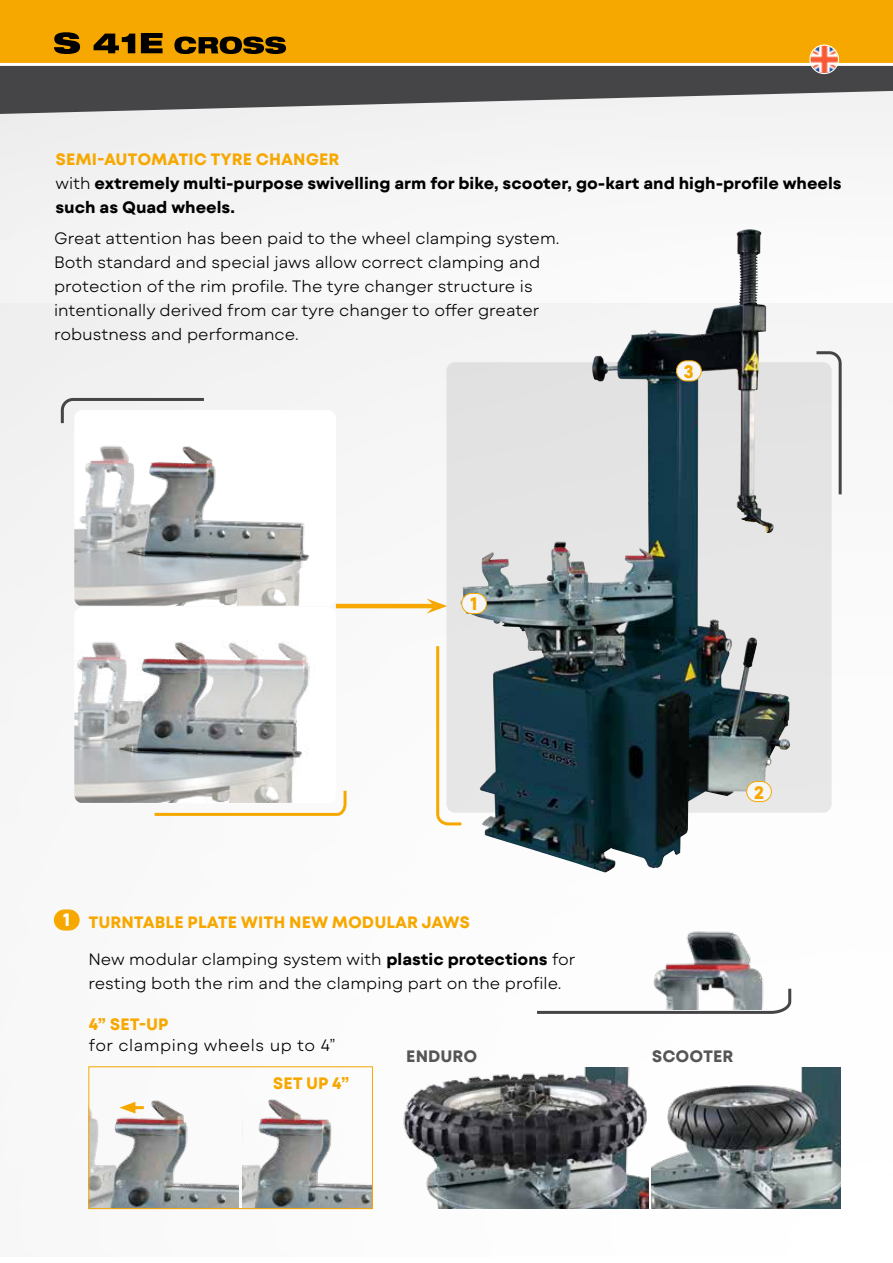
<style>
.page{position:relative;width:893px;height:1263px;background:#fff}
.page>*{position:absolute;margin:0;border:0;box-sizing:border-box;transform-origin:0 0}
.t1{font:18px "Mont Blanc Var";color:#f7a800}
.t2{font:18px "Mont Blanc Var";color:#fff}
.t3{font:300 16.5px/24px "Mont Blanc";color:#000}
.t4{font:700 16.5px/24px "Mont Blanc";color:#000}
.t5{font:700 16.5px "Mont Blanc";color:#f7a800}
.t6{font:300 16.5px "Mont Blanc";letter-spacing:.03em;color:#000}
.t7{font:700 16.5px "Mont Blanc";color:#575656}
.s1{color:#f7a800}
.s2{font-weight:300}
.s3{font-weight:700}
</style>
<div class="page">
<div style="left:0;top:0;width:893px;height:1257px;background:#f8f8f8"></div>
<svg style="left:0;top:66px;width:893px;height:49px;fill:#454446"></svg>
<div style="left:0;top:0;width:893px;height:63px;background:#f7a800"></div>
<svg style="left:174px;top:37px;width:112px;height:17px;background:#533800"></svg>
<svg style="left:54px;top:32px;width:26px;height:22px"></svg>
<svg style="left:94px;top:34px;width:41px;height:19px"></svg>
<svg style="left:141px;top:33px;width:22px;height:20px"></svg>
<svg style="left:446px;top:362px;width:386px;height:451px;background:#939da0"></svg>
<img style="left:592px;top:229px;width:157px;height:353px">
<svg style="left:436px;top:643px;width:28px;height:183px"></svg>
<svg style="left:813px;top:351px;width:29px;height:146px"></svg>
<svg style="left:60px;top:397px;width:144px;height:27px"></svg>
<svg style="left:537px;top:988px;width:255px;height:26px"></svg>
<div style="left:462px;top:593px;width:24px;height:20px;background:#f6f6f6;border-radius:10px"></div>
<div style="left:461px;top:593px;width:26px;height:21px;border:1px solid #f7a800;border-radius:10px"></div>
<div style="left:747px;top:781px;width:24px;height:21px;background:#f6f6f6;border-radius:10px"></div>
<div style="left:746px;top:781px;width:26px;height:21px;border:1px solid #f7a800;border-radius:10px"></div>
<div style="left:676px;top:361px;width:25px;height:20px;background:#f6f6f6;border-radius:10px"></div>
<div style="left:676px;top:360px;width:26px;height:21px;border:1px solid #f7a800;border-radius:10px"></div>
<svg style="left:154px;top:790px;width:193px;height:26px"></svg>
<img style="left:74px;top:411px;width:262px;height:392px">
<svg style="left:74px;top:410px;width:262px;height:196px"></svg>
<img style="left:653px;top:931px;width:135px;height:78px">
<img style="left:403px;top:1068px;width:245px;height:140px">
<img style="left:652px;top:1068px;width:188px;height:141px">
<img style="left:810px;top:46px;width:28px;height:27px;border-radius:14px">
<div style="left:809px;top:45px;width:30px;height:29px;border:1px solid #fff;border-radius:50%"></div>
<div style="left:54px;top:910px;width:25px;height:20px;background:#f7a800;border-radius:10px"></div>
<div style="left:54px;top:909px;width:26px;height:21px;border:1px solid #f7a800;border-radius:10px"></div>
<hr style="left:336px;top:604px;width:99px;height:4px;background:#f7a800">
<svg style="left:426px;top:598px;width:21px;height:16px"></svg>
<img style="left:90px;top:1100px;width:148px;height:107px">
<img style="left:243px;top:1099px;width:128px;height:108px">
<div style="left:88px;top:1066px;width:285px;height:143px;border:1px solid #f7a800"></div>
<hr style="left:130px;top:1106px;width:14px;height:3px;background:#f7a800">
<svg style="left:119px;top:1102px;width:16px;height:11px"></svg>
<p class="t4" style="left:56px;top:148px;width:788px"><span class="s1">SEMI-AUTOMATIC TYRE CHANGER<br></span><span class="s2">with</span> extremely multi-purpose swivelling arm for bike, scooter, go-kart and high-profile wheels such as Quad wheels.</p>
<p class="t3" style="left:54px;top:226px;width:507px">Great attention has been paid to the wheel clamping system.<br>Both standard and special jaws allow correct clamping and protection of the rim profile. The tyre changer structure is intentionally derived from car tyre changer to offer greater robustness and performance.</p>
<p class="t1" style="left:684px;top:360px;width:11px">3</p>
<p class="t1" style="left:471px;top:592px;width:9px">1</p>
<p class="t1" style="left:754px;top:781px;width:11px">2</p>
<p class="t2" style="left:63px;top:909px;width:9px">1</p>
<p class="t5" style="left:88px;top:911px;width:383px">TURNTABLE PLATE WITH NEW MODULAR JAWS</p>
<p class="t3" style="left:88px;top:947px;width:489px">New modular clamping system with <span class="s3">plastic protections</span> for resting both the rim and the clamping part on the profile.</p>
<p class="t5" style="left:89px;top:1014px;width:81px">4” SET-UP</p>
<p class="t6" style="left:89px;top:1035px;width:248px">for clamping wheels up to 4”</p>
<p class="t7" style="left:406px;top:1046px;width:73px">ENDURO</p>
<p class="t7" style="left:652px;top:1046px;width:83px">SCOOTER</p>
<p class="t5" style="left:273px;top:1073px;width:78px">SET UP 4”</p>
</div>
